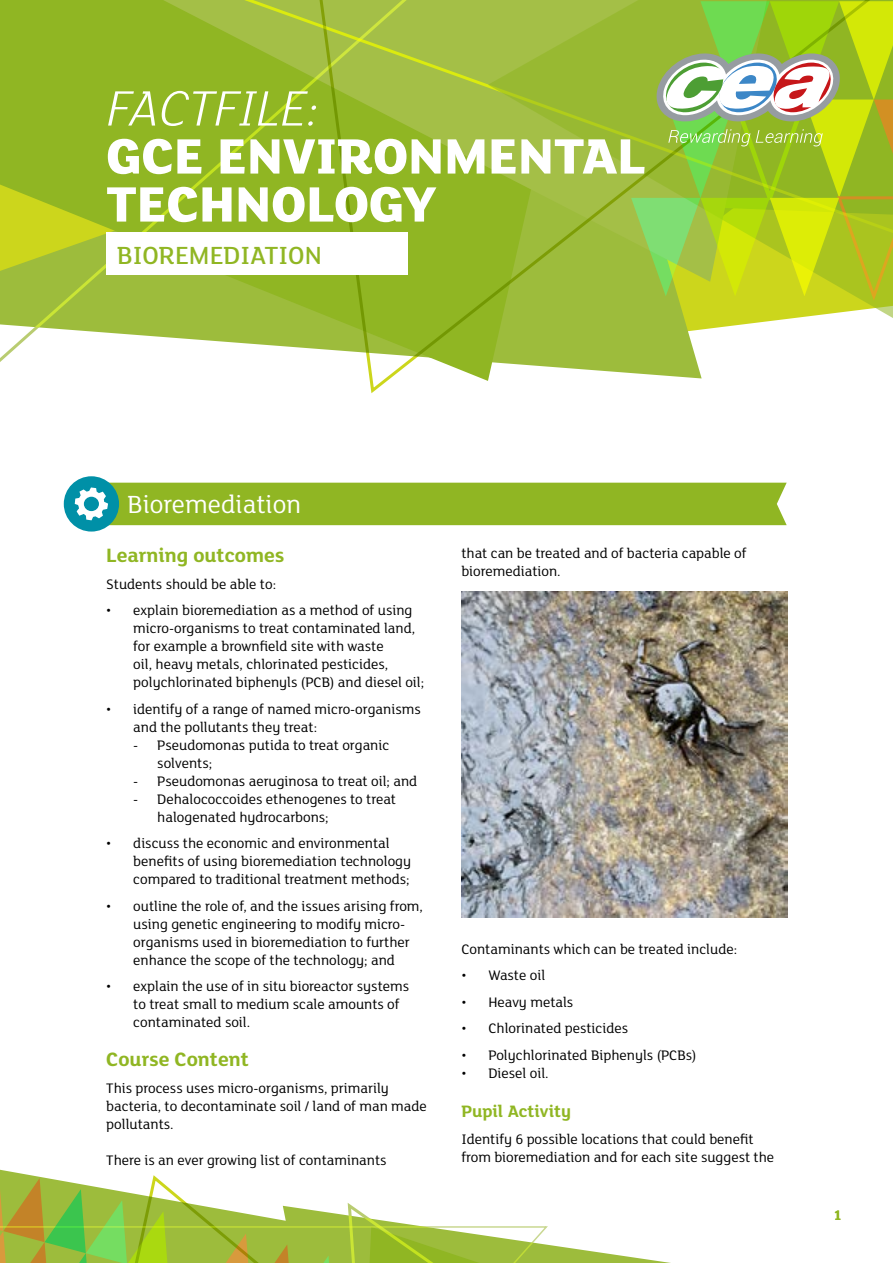
<style>
.page{position:relative;width:893px;height:1263px;background:#fff}
.page>*{position:absolute;margin:0;border:0;box-sizing:border-box;transform-origin:0 0}
.t1{font:800 54px/48px "FS Lola";color:#fff}
.t2{font:italic 300 54px "FS Lola";color:#fff}
.t3{font:500 27px "FS Lola";color:#90b623}
.t4{font:27px "FS Lola";color:#fff}
.t5{font:700 21px "FS Lola";color:#90b623}
.t6{font:700 18px "FS Lola";color:#90b623}
.t7{font:15px/18px "FS Lola";color:#000}
.t8{font:700 15px "FS Lola";color:#90b623}
</style>
<div class="page">
<svg style="left:0;top:1169px;width:671px;height:94px"></svg>
<svg style="left:0;top:0;width:313px;height:362px;background:#9fbf3a"></svg>
<svg style="left:313px;top:0;width:580px;height:393px"></svg>
<div style="left:106px;top:233px;width:302px;height:42px;background:#fff"></div>
<svg style="left:631px;top:1px;width:262px;height:301px;background:#a9c93c"></svg>
<div style="left:64px;top:476px;width:55px;height:55px;background:#0090a7;border-radius:50%"></div>
<div style="left:75px;top:483px;width:712px;height:42px;background:#90b623"></div>
<img style="left:461px;top:591px;width:327px;height:326px">
<h1 class="t2" style="left:106px;top:73px;width:214px">FACTFILE:</h1>
<h1 class="t1" style="left:106px;top:129px;width:541px">GCE ENVIRONMENTAL<br>TECHNOLOGY</h1>
<h2 class="t3" style="left:117px;top:238px;width:206px">BIOREMEDIATION</h2>
<h2 class="t4" style="left:128px;top:486px;width:175px">Bioremediation</h2>
<h3 class="t5" style="left:106px;top:541px;width:180px">Learning outcomes</h3>
<p class="t7" style="left:106px;top:574px;width:171px">Students should be able to:</p>
<p class="t7" style="left:133px;top:601px;width:292px;text-indent:-27px">• explain bioremediation as a method of using micro-organisms to treat contaminated land, for example a brownfield site with waste<br>oil, heavy metals, chlorinated pesticides, polychlorinated biphenyls (PCB) and diesel oil;</p>
<p class="t7" style="left:133px;top:699px;width:289px;text-indent:-27px">• identify of a range of named micro-organisms and the pollutants they treat:</p>
<p class="t7" style="left:157px;top:735px;width:234px;text-indent:-24px">- Pseudomonas putida to treat organic solvents;</p>
<p class="t7" style="left:133px;top:771px;width:285px">- Pseudomonas aeruginosa to treat oil; and</p>
<p class="t7" style="left:157px;top:789px;width:240px;text-indent:-24px">- Dehalococcoides ethenogenes to treat halogenated hydrocarbons;</p>
<p class="t7" style="left:133px;top:834px;width:279px;text-indent:-27px">• discuss the economic and environmental benefits of using bioremediation technology compared to traditional treatment methods;</p>
<p class="t7" style="left:133px;top:896px;width:291px;text-indent:-27px">• outline the role of, and the issues arising from, using genetic engineering to modify micro&shy;organisms used in bioremediation to further enhance the scope of the technology; and</p>
<p class="t7" style="left:133px;top:977px;width:277px;text-indent:-27px">• explain the use of in situ bioreactor systems to treat small to medium scale amounts of contaminated soil.</p>
<h3 class="t5" style="left:106px;top:1045px;width:144px">Course Content</h3>
<p class="t7" style="left:106px;top:1078px;width:322px">This process uses micro-organisms, primarily bacteria, to decontaminate soil / land of man made pollutants.</p>
<p class="t7" style="left:106px;top:1150px;width:282px">There is an ever growing list of contaminants</p>
<p class="t7" style="left:461px;top:543px;width:287px">that can be treated and of bacteria capable of bioremediation.</p>
<p class="t7" style="left:461px;top:939px;width:277px">Contaminants which can be treated include:</p>
<p class="t7" style="left:461px;top:966px;width:85px">• Waste oil</p>
<p class="t7" style="left:461px;top:992px;width:113px">• Heavy metals</p>
<p class="t7" style="left:461px;top:1019px;width:168px">• Chlorinated pesticides</p>
<p class="t7" style="left:461px;top:1045px;width:237px">• Polychlorinated Biphenyls (PCBs)</p>
<p class="t7" style="left:461px;top:1063px;width:89px">• Diesel oil.</p>
<p class="t6" style="left:461px;top:1099px;width:111px">Pupil Activity</p>
<p class="t7" style="left:461px;top:1129px;width:314px">Identify 6 possible locations that could benefit from bioremediation and for each site suggest the</p>
<p class="t8" style="left:834px;top:1205px;width:10px">1</p>
</div>
